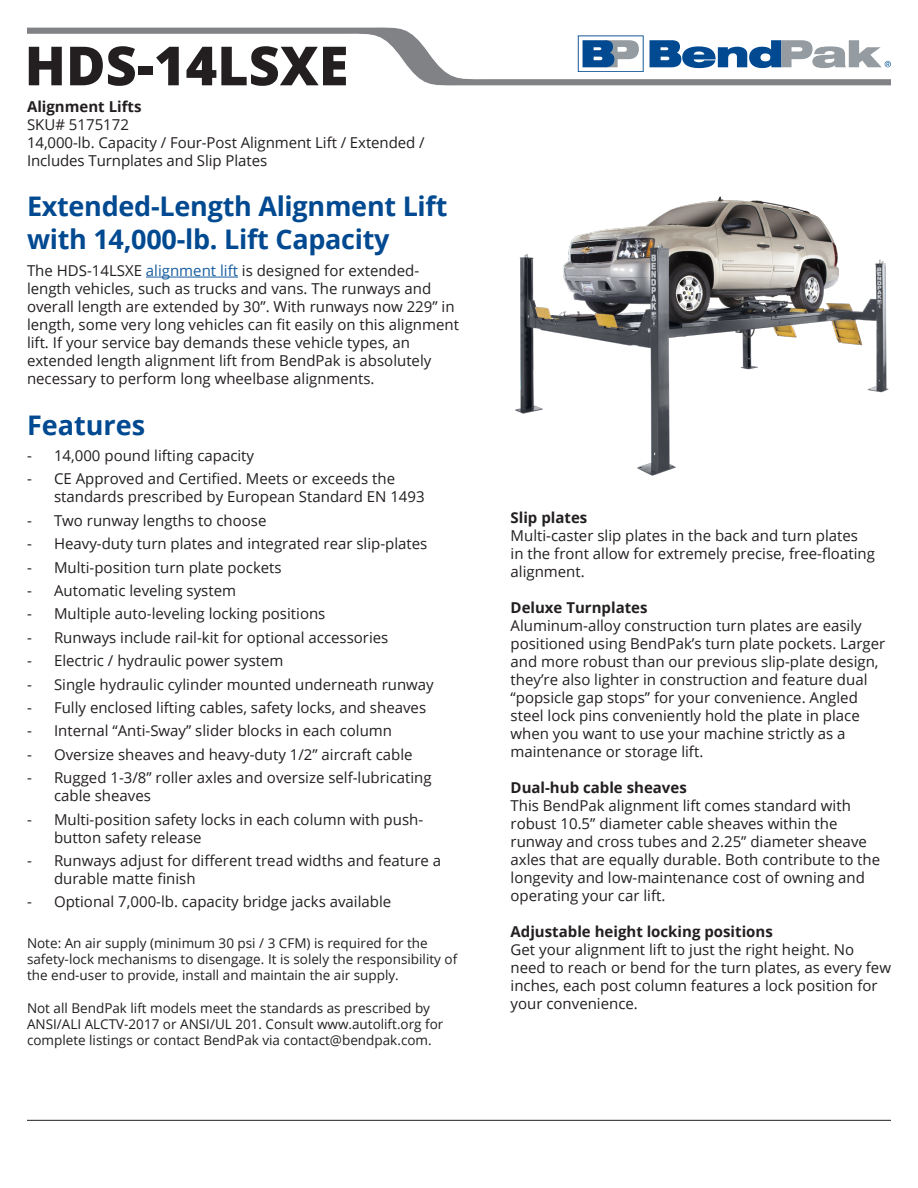
<style>
.page{position:relative;width:918px;height:1188px;background:#fff}
.page>*{position:absolute;margin:0;border:0;box-sizing:border-box;transform-origin:0 0}
.t1{font:800 54px "Open Sans";color:#231f20}
.t2{font:700 27px/32.4px "Open Sans";letter-spacing:-.01em;color:#014990}
.t3{font:15px/18px "Open Sans";color:#231f20}
.t4{font:700 15px "Open Sans";color:#231f20}
.t5{font:13.5px/16.2px "Open Sans";color:#231f20}
.s1{color:#175d9e}
</style>
<div class="page">
<img style="left:515px;top:196px;width:374px;height:280px">
<svg style="left:27px;top:27px;width:864px;height:58px"></svg>
<hr style="left:146px;top:277px;width:92px;height:1px;background:#175d9e">
<hr style="left:27px;top:1120px;width:864px;height:1px;background:#231f20">
<svg style="left:650px;top:40px;width:241px;height:28px"></svg>
<svg style="left:578px;top:35px;width:66px;height:37px"></svg>
<p class="t1" style="left:25px;top:25px;width:325px">HDS-14LSXE</p>
<p class="t4" style="left:27px;top:96px;width:116px">Alignment Lifts</p>
<p class="t3" style="left:27px;top:115px;width:104px">SKU# 5175172</p>
<p class="t3" style="left:27px;top:133px;width:399px">14,000-lb. Capacity / Four-Post Alignment Lift / Extended /<br>Includes Turnplates and Slip Plates</p>
<p class="t2" style="left:27px;top:190px;width:422px">Extended-Length Alignment Lift with 14,000-lb. Lift Capacity</p>
<p class="t3" style="left:27px;top:261px;width:434px">The HDS-14LSXE <span class="s1">alignment lift</span> is designed for extended&shy;length vehicles, such as trucks and vans. The runways and overall length are extended by 30”. With runways now 229” in length, some very long vehicles can fit easily on this alignment lift. If your service bay demands these vehicle types, an extended length alignment lift from BendPak is absolutely necessary to perform long wheelbase alignments.</p>
<p class="t2" style="left:27px;top:408px;width:120px">Features</p>
<p class="t3" style="left:27px;top:446px;width:229px">- 14,000 pound lifting capacity</p>
<p class="t3" style="left:54px;top:470px;width:372px;text-indent:-27px">- CE Approved and Certified. Meets or exceeds the standards prescribed by European Standard EN 1493</p>
<p class="t3" style="left:27px;top:511px;width:241px">- Two runway lengths to choose</p>
<p class="t3" style="left:27px;top:534px;width:402px">- Heavy-duty turn plates and integrated rear slip-plates</p>
<p class="t3" style="left:27px;top:558px;width:256px">- Multi-position turn plate pockets</p>
<p class="t3" style="left:27px;top:581px;width:211px">- Automatic leveling system</p>
<p class="t3" style="left:27px;top:605px;width:300px">- Multiple auto-leveling locking positions</p>
<p class="t3" style="left:27px;top:628px;width:363px">- Runways include rail-kit for optional accessories</p>
<p class="t3" style="left:27px;top:651px;width:258px">- Electric / hydraulic power system</p>
<p class="t3" style="left:27px;top:675px;width:408px">- Single hydraulic cylinder mounted underneath runway</p>
<p class="t3" style="left:27px;top:698px;width:401px">- Fully enclosed lifting cables, safety locks, and sheaves</p>
<p class="t3" style="left:27px;top:722px;width:367px">- Internal “Anti-Sway” slider blocks in each column</p>
<p class="t3" style="left:27px;top:745px;width:387px">- Oversize sheaves and heavy-duty 1/2” aircraft cable</p>
<p class="t3" style="left:54px;top:768px;width:379px;text-indent:-27px">- Rugged 1-3/8” roller axles and oversize self-lubricating cable sheaves</p>
<p class="t3" style="left:54px;top:810px;width:371px;text-indent:-27px">- Multi-position safety locks in each column with push&shy;button safety release</p>
<p class="t3" style="left:54px;top:851px;width:389px;text-indent:-27px">- Runways adjust for different tread widths and feature a durable matte finish</p>
<p class="t3" style="left:27px;top:893px;width:366px">- Optional 7,000-lb. capacity bridge jacks available</p>
<p class="t5" style="left:27px;top:934px;width:432px">Note: An air supply (minimum 30 psi / 3 CFM) is required for the safety-lock mechanisms to disengage. It is solely the responsibility of the end-user to provide, install and maintain the air supply.</p>
<p class="t5" style="left:27px;top:999px;width:418px">Not all BendPak lift models meet the standards as prescribed by<br>ANSI/ALI ALCTV-2017 or ANSI/UL 201. Consult www.autolift.org for complete listings or contact BendPak via contact@bendpak.com.</p>
<p class="t4" style="left:511px;top:507px;width:78px">Slip plates</p>
<p class="t3" style="left:511px;top:526px;width:366px">Multi-caster slip plates in the back and turn plates<br>in the front allow for extremely precise, free-floating alignment.</p>
<p class="t4" style="left:511px;top:597px;width:138px">Deluxe Turnplates</p>
<p class="t3" style="left:511px;top:616px;width:376px">Aluminum-alloy construction turn plates are easily positioned using BendPak’s turn plate pockets. Larger and more robust than our previous slip-plate design, they’re also lighter in construction and feature dual “popsicle gap stops” for your convenience. Angled steel lock pins conveniently hold the plate in place when you want to use your machine strictly as a maintenance or storage lift.</p>
<p class="t4" style="left:511px;top:777px;width:178px">Dual-hub cable sheaves</p>
<p class="t3" style="left:511px;top:796px;width:371px">This BendPak alignment lift comes standard with robust 10.5” diameter cable sheaves within the runway and cross tubes and 2.25” diameter sheave axles that are equally durable. Both contribute to the longevity and low-maintenance cost of owning and operating your car lift.</p>
<p class="t4" style="left:511px;top:921px;width:264px">Adjustable height locking positions</p>
<p class="t3" style="left:511px;top:940px;width:382px">Get your alignment lift to just the right height. No need to reach or bend for the turn plates, as every few inches, each post column features a lock position for your convenience.</p>
</div>
